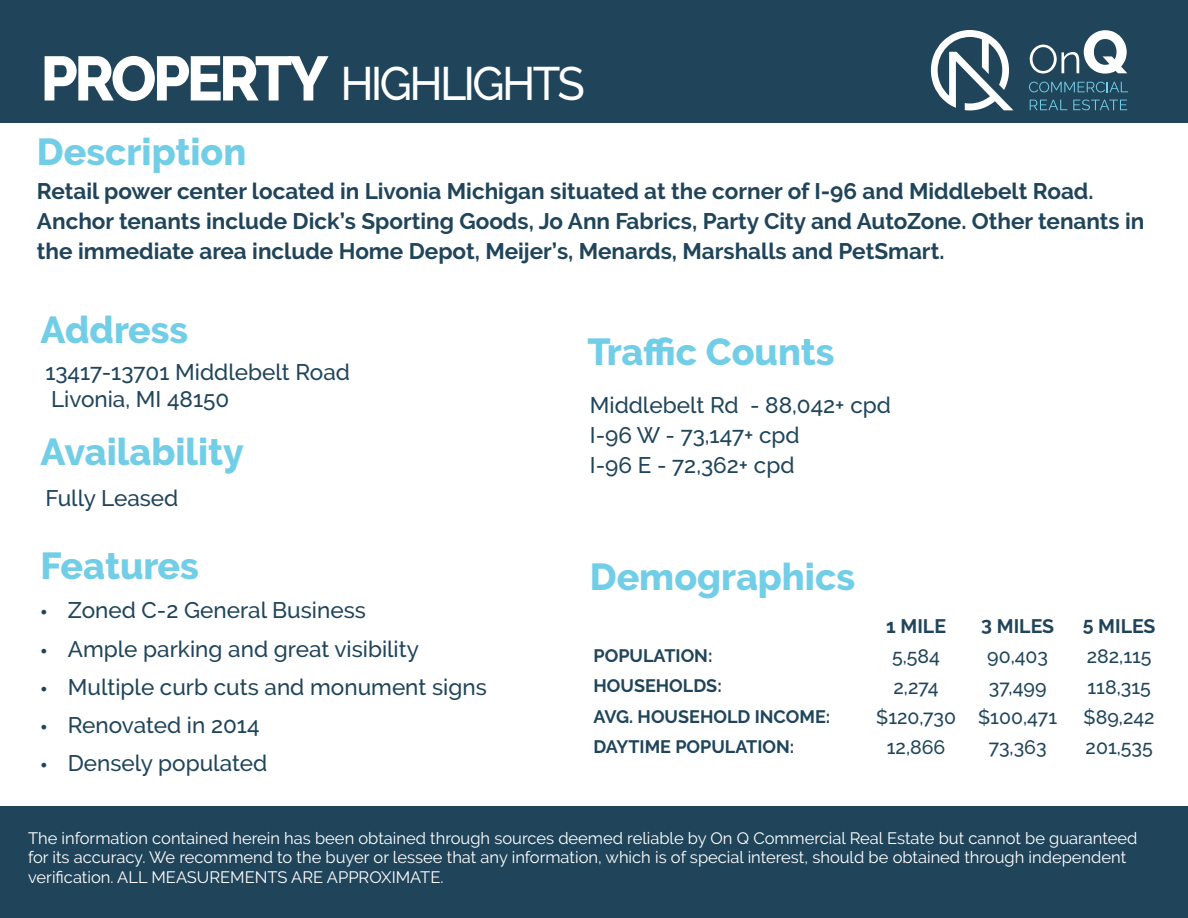
<style>
.page{position:relative;width:1188px;height:918px;background:#fff}
.page>*{position:absolute;margin:0;border:0;box-sizing:border-box;transform-origin:0 0}
.t1{font:500 46.8px "Raleway";letter-spacing:-.06em;color:#fff;scale:.96 1}
.t2{font:800 37.5px "Raleway";color:#72cee7}
.t3{font:700 22.5px/30px "Raleway";color:#20455b}
.t4{font:500 22.5px/30px "Raleway";color:#20455b}
.t5{font:500 19.5px "Raleway";color:#20455b}
.t6{font:700 19.5px "Raleway";color:#20455b}
.t7{font:700 18px "Raleway";color:#20455b}
.t8{font:16.5px/19.8px "Raleway";color:#fff}
.s1{font-weight:800;font-size:62.4px}
.s2{font-family:"Myriad Pro";font-weight:400}
</style>
<div class="page">
<div style="left:0;top:0;width:1188px;height:122px;background:#20455b"></div>
<svg style="left:931px;top:30px;width:82px;height:80px"></svg>
<svg style="left:1030px;top:30px;width:97px;height:44px"></svg>
<svg style="left:1029px;top:82px;width:99px;height:10px"></svg>
<svg style="left:1030px;top:100px;width:37px;height:10px"></svg>
<svg style="left:1073px;top:100px;width:54px;height:10px"></svg>
<div style="left:0;top:807px;width:1188px;height:111px;background:#20455b"></div>
<h1 class="t1" style="left:40px;top:57px;width:569px"><span class="s1">PROPERTY</span> HIGHLIGHTS</h1>
<h2 class="t2" style="left:37px;top:130px;width:211px">Description</h2>
<p class="t3" style="left:37px;top:176px;width:1109px">Retail power center located in Livonia Michigan situated at the corner of I-96 and Middlebelt Road.<br>Anchor tenants include Dick’s Sporting Goods, Jo Ann Fabrics, Party City and AutoZone. Other tenants in the immediate area include Home Depot, Meijer’s, Menards, Marshalls and PetSmart.</p>
<h2 class="t2" style="left:40px;top:309px;width:149px">Address</h2>
<h3 class="t4" style="left:45px;top:359px;width:306px;line-height:27px">13417-13701 Middlebelt Road<br>Livonia, MI 48150</h3>
<h2 class="t2" style="left:40px;top:430px;width:205px">Availability</h2>
<h3 class="t4" style="left:45px;top:483px;width:135px">Fully Leased</h3>
<h2 class="t2" style="left:40px;top:544px;width:160px">Features</h2>
<h3 class="t4" style="left:41px;top:595px;width:327px"><span class="s2">•</span> Zoned C-2 General Business</h3>
<h3 class="t4" style="left:41px;top:634px;width:380px"><span class="s2">•</span> Ample parking and great visibility</h3>
<h3 class="t4" style="left:41px;top:672px;width:447px"><span class="s2">•</span> Multiple curb cuts and monument signs</h3>
<h3 class="t4" style="left:41px;top:710px;width:220px"><span class="s2">•</span> Renovated in 2014</h3>
<h3 class="t4" style="left:41px;top:748px;width:228px"><span class="s2">•</span> Densely populated</h3>
<h2 class="t2" style="left:588px;top:330px;width:249px">Traffic Counts</h2>
<h3 class="t4" style="left:590px;top:390px;width:303px">Middlebelt Rd - 88,042+ cpd<br>I-96 W - 73,147+ cpd<br>I-96 E - 72,362+ cpd</h3>
<h2 class="t2" style="left:590px;top:555px;width:267px">Demographics</h2>
<p class="t6" style="left:886px;top:615px;width:61px">1 MILE</p>
<p class="t6" style="left:981px;top:615px;width:74px">3 MILES</p>
<p class="t6" style="left:1083px;top:615px;width:74px">5 MILES</p>
<p class="t7" style="left:594px;top:645px;width:120px">POPULATION:</p>
<p class="t5" style="left:892px;top:645px;width:50px">5,584</p>
<p class="t5" style="left:987px;top:645px;width:62px">90,403</p>
<p class="t5" style="left:1087px;top:645px;width:66px">282,115</p>
<p class="t7" style="left:594px;top:676px;width:130px">HOUSEHOLDS:</p>
<p class="t5" style="left:893px;top:675px;width:47px">2,274</p>
<p class="t5" style="left:989px;top:675px;width:59px">37,499</p>
<p class="t5" style="left:1088px;top:675px;width:65px">118,315</p>
<p class="t7" style="left:594px;top:706px;width:238px">AVG. HOUSEHOLD INCOME:</p>
<p class="t5" style="left:876px;top:706px;width:182px">$120,730 $100,471</p>
<p class="t5" style="left:1084px;top:706px;width:73px">$89,242</p>
<p class="t7" style="left:594px;top:736px;width:202px">DAYTIME POPULATION:</p>
<p class="t5" style="left:887px;top:736px;width:60px">12,866</p>
<p class="t5" style="left:989px;top:736px;width:59px">73,363</p>
<p class="t5" style="left:1086px;top:736px;width:69px">201,535</p>
<p class="t8" style="left:28px;top:828px;width:1111px">The information contained herein has been obtained through sources deemed reliable by On Q Commercial Real Estate but cannot be guaranteed for its accuracy. We recommend to the buyer or lessee that any information, which is of special interest, should be obtained through independent verification. ALL MEASUREMENTS ARE APPROXIMATE.</p>
</div>
